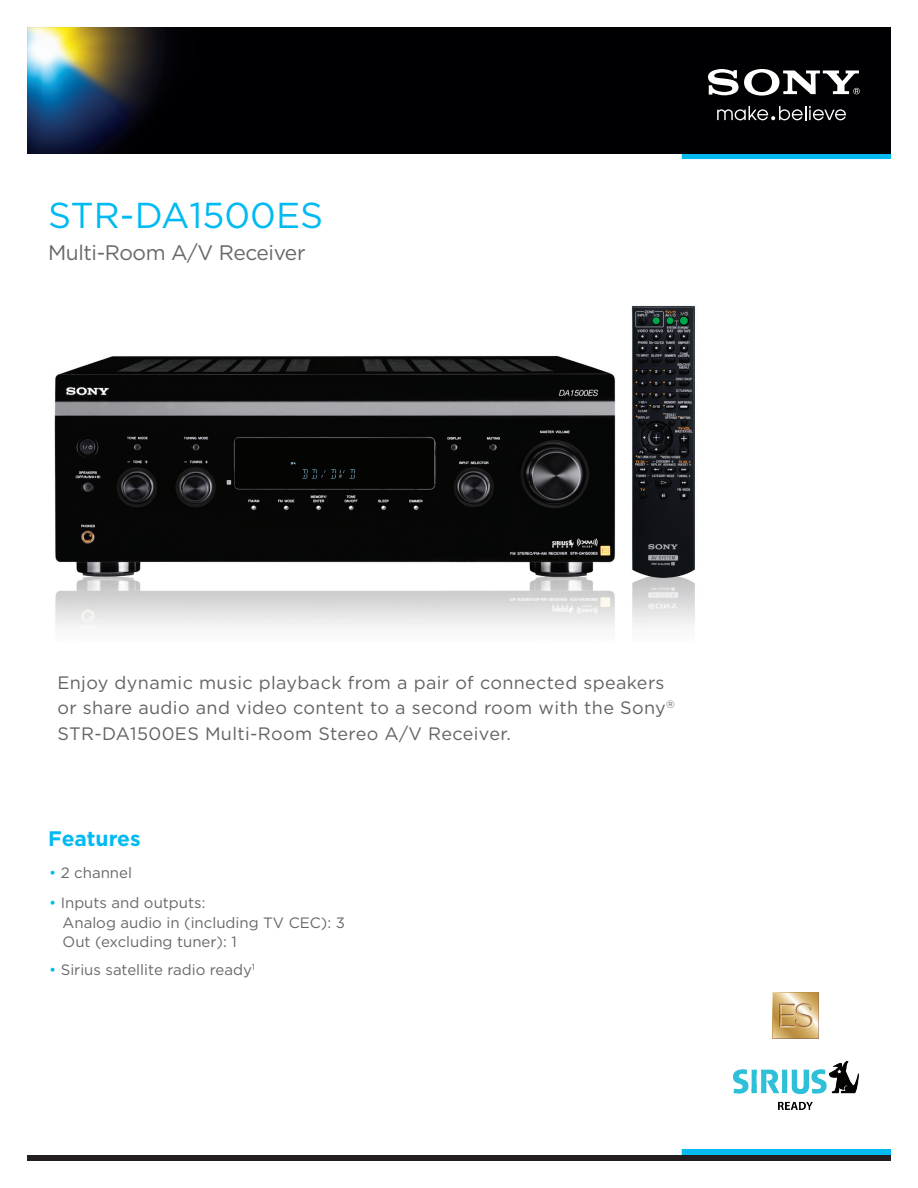
<style>
.page{position:relative;width:918px;height:1188px;background:#fff}
.page>*{position:absolute;margin:0;border:0;box-sizing:border-box;transform-origin:0 0}
.t1{font:36px "Gotham";color:#00baf1}
.t2{font:21px "Gotham";letter-spacing:-.02em;color:#696869}
.t3{font:700 21px "Gotham";color:#00baf1}
.t4{font:18px/25.5px "Gotham";letter-spacing:.02em;color:#636366}
.t5{font:15px/19.5px "Gotham";color:#696869}
.s1{color:#00baf1}
</style>
<div class="page">
<img style="left:54px;top:305px;width:641px;height:323px">
<div style="left:682px;top:153px;width:209px;height:6px;background:#00baf1"></div>
<div style="left:682px;top:1149px;width:209px;height:6px;background:#00baf1"></div>
<div style="left:27px;top:1155px;width:864px;height:6px;background:#231f20"></div>
<img style="left:27px;top:27px;width:864px;height:126px">
<svg style="left:717px;top:106px;width:129px;height:14px;background:#444445"></svg>
<svg style="left:708px;top:69px;width:152px;height:27px"></svg>
<img style="left:733px;top:1062px;width:125px;height:48px">
<img style="left:773px;top:993px;width:46px;height:46px">
<h1 class="t1" style="left:48px;top:195px;width:277px">STR-DA1500ES</h1>
<p class="t2" style="left:48px;top:241px;width:259px">Multi-Room A/V Receiver</p>
<p class="t4" style="left:57px;top:670px;width:619px">Enjoy dynamic music playback from a pair of connected speakers or share audio and video content to a second room with the Sony<sup>®<br></sup>STR-DA1500ES Multi-Room Stereo A/V Receiver.</p>
<p class="t3" style="left:48px;top:826px;width:94px">Features</p>
<p class="t5" style="left:49px;top:863px;width:84px"><span class="s1">•</span> 2 channel</p>
<p class="t5" style="left:63px;top:893px;width:284px;text-indent:-14px"><span class="s1">•</span> Inputs and outputs:<br>Analog audio in (including TV CEC): 3<br>Out (excluding tuner): 1</p>
<p class="t5" style="left:49px;top:960px;width:208px"><span class="s1">•</span> Sirius satellite radio ready<sup>1</sup></p>
</div>
